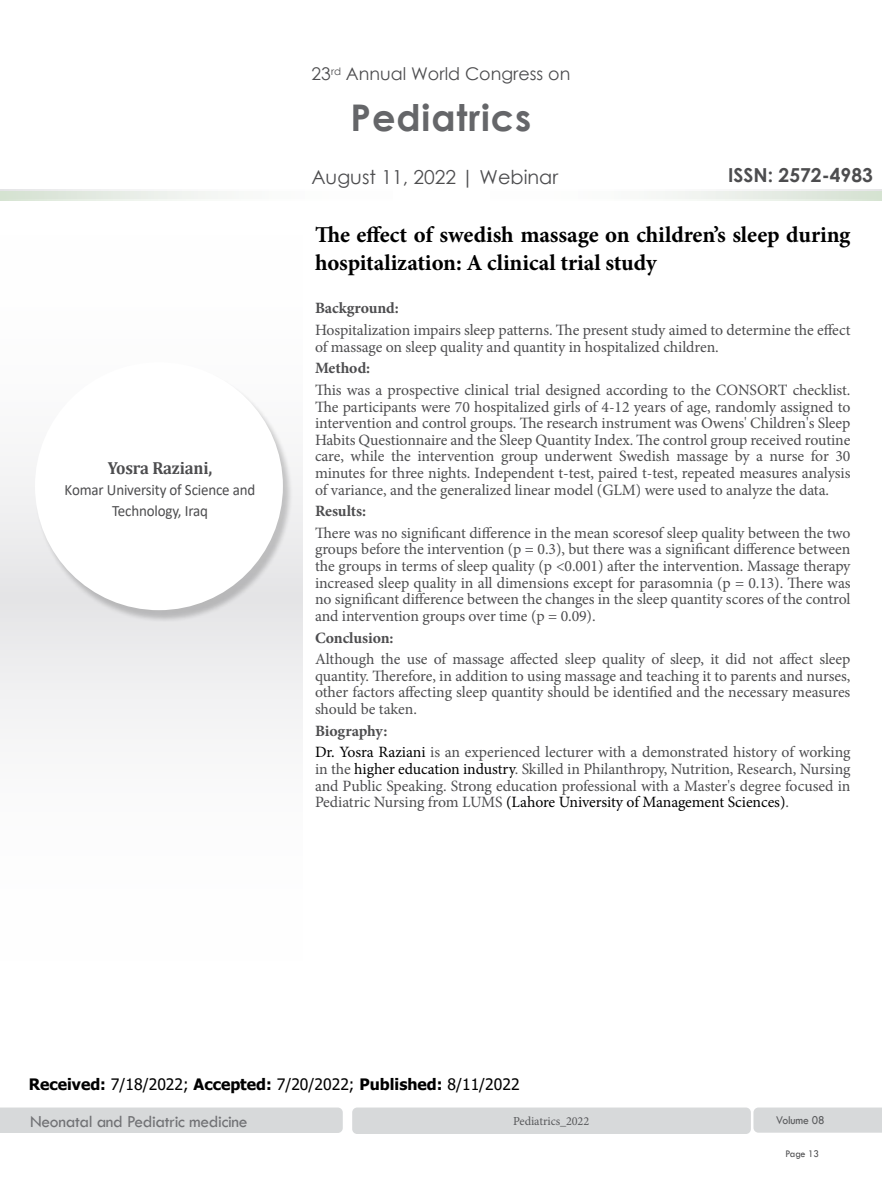
<style>
.page{position:relative;width:882px;height:1197px;background:#fff}
.page>*{position:absolute;margin:0;border:0;box-sizing:border-box;transform-origin:0 0}
.t1{font:700 36.75px "Century Gothic";letter-spacing:.025em;color:#656669}
.t2{font:700 22.75px/28px "Minion Pro";letter-spacing:-.005em;color:#000}
.t3{font:19.25px "Century Gothic";color:#4d4d4f}
.t4{font:700 19.25px "Century Gothic";color:#4d4d4f}
.t5{font:17.5px "Tw Cen";letter-spacing:-.02em;color:#717275}
.t6{font:17.5px "Century Gothic";color:#4d4d4f}
.t7{font:700 17.5px "Cambria";letter-spacing:-.01em;color:#4d4d4f;scale:.95 1}
.t8{font:15.75px/16.6px "Minion Pro";letter-spacing:-.005em;color:#4d4d4f;text-align:justify}
.t9{font:15.75px "Tahoma";color:#000}
.t10{font:15.75px/21px "Calibri";letter-spacing:-.01em;color:#4d4d4f;text-align:center;scale:.95 1}
.t11{font:700 15.75px "Minion Pro";letter-spacing:-.005em;color:#4d4d4f}
.t12{font:12.25px "Minion Pro";letter-spacing:-.01em;color:#58595b}
.t13{font:12.25px "Tw Cen";letter-spacing:-.01em;color:#58595b;scale:.95 1}
.t14{font:10.5px "Tw Cen";letter-spacing:-.02em;color:#4d4d4f;scale:.95 1}
.s1{font-weight:700}
.s2{color:#000}
</style>
<div class="page">
<svg style="left:0;top:189px;width:882px;height:3px"></svg>
<div style="left:0;top:597px;width:302px;height:393px;background:linear-gradient(to bottom,#eaeaeb,#fff)"></div>
<div style="left:0;top:205px;width:302px;height:392px;background:linear-gradient(to bottom,#fff,#eaeaeb)"></div>
<div style="left:0;top:1108px;width:343px;height:25px;background:#d7d9da"></div>
<div style="left:352px;top:1108px;width:399px;height:26px;background:#d7d9da;border-radius:5px"></div>
<div style="left:753px;top:1108px;width:129px;height:25px;background:#d7d9da"></div>
<svg style="left:0;top:192px;width:882px;height:9px;fill:#f6f8f5"></svg>
<div style="left:35px;top:364px;width:257px;height:258px;background:#000;opacity:.2"></div>
<div style="left:35px;top:362px;width:248px;height:248px;background:#fff;border-radius:50%"></div>
<p class="t6" style="left:312px;top:62px;width:260px">23<sup>rd</sup> Annual World Congress on</p>
<p class="t7" style="left:108px;top:456px;width:112px">Yosra Raziani,</p>
<p class="t10" style="left:65px;top:479px;width:202px">Komar University of Science and<br>Technology, Iraq</p>
<h1 class="t1" style="left:351px;top:90px;width:182px">Pediatrics</h1>
<p class="t3" style="left:311px;top:164px;width:248px">August 11, 2022 | Webinar</p>
<p class="t4" style="left:728px;top:161px;width:146px">ISSN: 2572-4983</p>
<h2 class="t2" style="left:315px;top:221px;width:537px">The effect of swedish massage on children’s sleep during hospitalization: A clinical trial study</h2>
<p class="t11" style="left:315px;top:297px;width:85px">Background:</p>
<p class="t8" style="left:315px;top:322px;width:537px">Hospitalization impairs sleep patterns. The present study aimed to determine the effect of massage on sleep quality and quantity in hospitalized children.</p>
<p class="t11" style="left:315px;top:357px;width:57px">Method:</p>
<p class="t8" style="left:315px;top:382px;width:537px">This was a prospective clinical trial designed according to the CONSORT checklist.<br>The participants were 70 hospitalized girls of 4-12 years of age, randomly assigned to intervention and control groups. The research instrument was Owens' Children's Sleep Habits Questionnaire and the Sleep Quantity Index. The control group received routine care, while the intervention group underwent Swedish massage by a nurse for 30 minutes for three nights. Independent t-test, paired t-test, repeated measures analysis of variance, and the generalized linear model (GLM) were used to analyze the data.</p>
<p class="t11" style="left:315px;top:500px;width:53px">Results:</p>
<p class="t8" style="left:315px;top:525px;width:537px">There was no significant difference in the mean scoresof sleep quality between the two groups before the intervention (p = 0.3), but there was a significant difference between the groups in terms of sleep quality (p &lt;0.001) after the intervention. Massage therapy increased sleep quality in all dimensions except for parasomnia (p = 0.13). There was no significant difference between the changes in the sleep quantity scores of the control and intervention groups over time (p = 0.09).</p>
<p class="t11" style="left:315px;top:626px;width:80px">Conclusion:</p>
<p class="t8" style="left:315px;top:651px;width:537px">Although the use of massage affected sleep quality of sleep, it did not affect sleep quantity. Therefore, in addition to using massage and teaching it to parents and nurses, other factors affecting sleep quantity should be identified and the necessary measures should be taken.</p>
<p class="t8" style="left:315px;top:720px;width:537px;line-height:21.5px"><span class="s1">Biography:<br></span><span class="s2">Dr. Yosra Raziani</span> is an experienced lecturer with a demonstrated history of working</p>
<p class="t8" style="left:315px;top:761px;width:537px">in the <span class="s2">higher education industry</span>. Skilled in Philanthropy, Nutrition, Research, Nursing and Public Speaking. Strong education professional with a Master's degree focused in Pediatric Nursing from LUMS <span class="s2">(Lahore University of Management Sciences)</span>.</p>
<p class="t9" style="left:29px;top:1074px;width:492px"><span class="s1">Received:</span> 7/18/2022; <span class="s1">Accepted:</span> 7/20/2022; <span class="s1">Published:</span> 8/11/2022</p>
<p class="t5" style="left:30px;top:1111px;width:219px">Neonatal and Pediatric medicine</p>
<p class="t12" style="left:513px;top:1113px;width:78px">Pediatrics_2022</p>
<p class="t13" style="left:776px;top:1113px;width:53px">Volume 08</p>
<p class="t14" style="left:786px;top:1147px;width:37px">Page 13</p>
</div>
